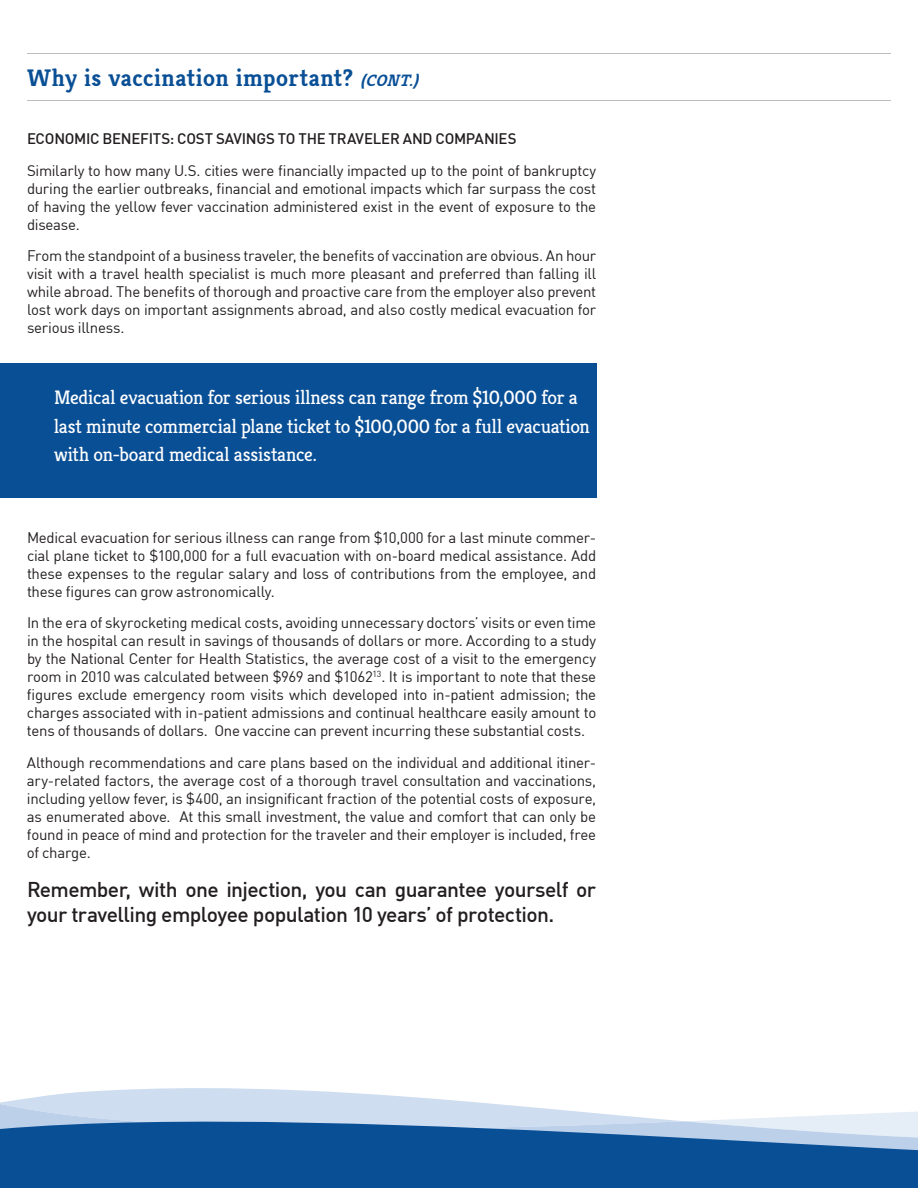
<style>
.page{position:relative;width:918px;height:1188px;background:#fff}
.page>*{position:absolute;margin:0;border:0;box-sizing:border-box;transform-origin:0 0}
.t1{font:700 24px "Kreon";letter-spacing:.025em;color:#094f96}
.t2{font:500 21px/25.2px "DIN";letter-spacing:-.03em;color:#231f20}
.t3{font:19.5px/28.5px "Kreon";letter-spacing:-.01em;color:#fff}
.t4{font:15px/18px "DIN";letter-spacing:-.02em;color:#231f20;text-align:justify}
.t5{font:500 15px "DIN";letter-spacing:-.02em;color:#231f20}
.s1{font-style:italic;font-size:16.5px}
</style>
<div class="page">
<div style="left:0;top:363px;width:596px;height:135px;background:#094f96"></div>
<svg style="left:25px;top:1088px;width:409px;height:11px"></svg>
<svg style="left:0;top:1099px;width:918px;height:89px;background:#5384b7"></svg>
<hr style="left:27px;top:100px;width:864px;height:1px;background:#bcbdc0">
<hr style="left:27px;top:53px;width:864px;height:1px;background:#bcbdc0">
<h1 class="t1" style="left:27px;top:62px;width:398px">Why is vaccination important? <span class="s1">(CONT.)</span></h1>
<p class="t5" style="left:27px;top:129px;width:491px">ECONOMIC BENEFITS: COST SAVINGS TO THE TRAVELER AND COMPANIES</p>
<p class="t4" style="left:27px;top:161px;width:571px">Similarly to how many U.S. cities were financially impacted up to the point of bankruptcy during the earlier outbreaks, financial and emotional impacts which far surpass the cost of having the yellow fever vaccination administered exist in the event of exposure to the disease.</p>
<p class="t4" style="left:27px;top:247px;width:571px">From the standpoint of a business traveler, the benefits of vaccination are obvious. An hour visit with a travel health specialist is much more pleasant and preferred than falling ill while abroad. The benefits of thorough and proactive care from the employer also prevent lost work days on important assignments abroad, and also costly medical evacuation for serious illness.</p>
<h3 class="t3" style="left:54px;top:384px;width:537px">Medical evacuation for serious illness can range from $10,000 for a last minute commercial plane ticket to $100,000 for a full evacuation with on-board medical assistance.</h3>
<p class="t4" style="left:27px;top:528px;width:571px">Medical evacuation for serious illness can range from $10,000 for a last minute commer&shy;cial plane ticket to $100,000 for a full evacuation with on-board medical assistance. Add these expenses to the regular salary and loss of contributions from the employee, and these figures can grow astronomically.</p>
<p class="t4" style="left:27px;top:614px;width:571px">In the era of skyrocketing medical costs, avoiding unnecessary doctors’ visits or even time in the hospital can result in savings of thousands of dollars or more. According to a study by the National Center for Health Statistics, the average cost of a visit to the emergency room in 2010 was calculated between $969 and $1062<sup>13</sup>. It is important to note that these figures exclude emergency room visits which developed into in-patient admission; the charges associated with in-patient admissions and continual healthcare easily amount to tens of thousands of dollars. One vaccine can prevent incurring these substantial costs.</p>
<p class="t4" style="left:27px;top:753px;width:571px">Although recommendations and care plans based on the individual and additional itiner&shy;ary-related factors, the average cost of a thorough travel consultation and vaccinations, including yellow fever, is $400, an insignificant fraction of the potential costs of exposure, as enumerated above. At this small investment, the value and comfort that can only be found in peace of mind and protection for the traveler and their employer is included, free of charge.</p>
<h2 class="t2" style="left:27px;top:876px;width:571px">Remember, with one injection, you can guarantee yourself or your travelling employee population 10 years’ of protection.</h2>
</div>
